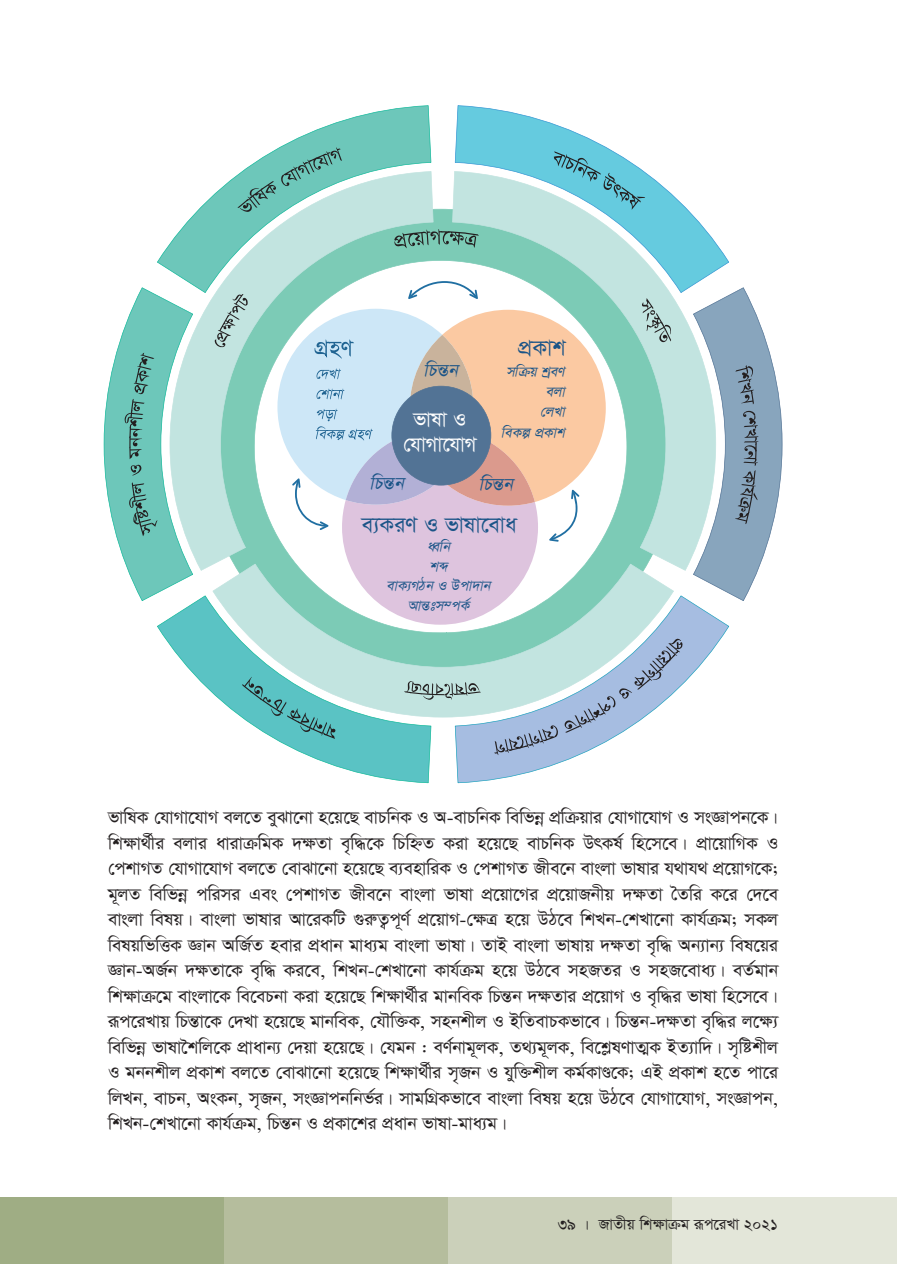
<style>
.page{position:relative;width:897px;height:1264px;background:#fff}
.page>*{position:absolute;margin:0;border:0;box-sizing:border-box;transform-origin:0 0}
.t1{font:25.8px "Sutonny MJ";color:#1a5487}
.t2{font:24px/24.9px "Sutonny MJ";color:#fff;text-align:center}
.t3{font:21.3px "Sutonny MJ Italic";color:#1a5487}
.t4{font:21px/25.5px "Sutonny MJ";color:#231f20;text-align:justify}
.t5{font:18px "Sutonny MJ";color:#231f20}
.t6{font:16.65px/20.2px "Sutonny MJ Italic";color:#1a5487;text-align:right}
</style>
<div class="page">
<div style="left:0;top:1197px;width:224px;height:67px;background:#9fad84"></div>
<div style="left:224px;top:1197px;width:224px;height:67px;background:#b5bd9d"></div>
<div style="left:448px;top:1197px;width:224px;height:67px;background:#cbd0ba"></div>
<div style="left:672px;top:1197px;width:224px;height:67px;background:#e3e6d9"></div>
<svg style="left:455px;top:105px;width:274px;height:166px"></svg>
<svg style="left:553px;top:151px;width:92px;height:20px"></svg>
<svg style="left:693px;top:287px;width:89px;height:314px"></svg>
<svg style="left:455px;top:595px;width:274px;height:188px"></svg>
<svg style="left:564px;top:685px;width:118px;height:47px"></svg>
<svg style="left:494px;top:725px;width:64px;height:30px"></svg>
<svg style="left:157px;top:604px;width:274px;height:179px"></svg>
<svg style="left:242px;top:717px;width:93px;height:22px"></svg>
<svg style="left:104px;top:287px;width:88px;height:314px"></svg>
<svg style="left:157px;top:105px;width:274px;height:188px"></svg>
<svg style="left:237px;top:147px;width:105px;height:24px"></svg>
<svg style="left:203px;top:209px;width:475px;height:476px"></svg>
<svg style="left:433px;top:229px;width:19px;height:19px"></svg>
<svg style="left:452px;top:171px;width:264px;height:399px"></svg>
<svg style="left:641px;top:298px;width:30px;height:44px"></svg>
<svg style="left:212px;top:564px;width:461px;height:153px"></svg>
<svg style="left:404px;top:681px;width:77px;height:19px"></svg>
<svg style="left:170px;top:171px;width:263px;height:399px"></svg>
<svg style="left:215px;top:294px;width:33px;height:53px"></svg>
<p class="t1" style="left:518px;top:334px;width:49px">CÖKVK</p>
<p class="t6" style="left:502px;top:362px;width:65px">MWΜQ KªEY<br>EJV<br>†JLV<br>WEKÍ CÖKVK</p>
<p class="t3" style="left:425px;top:358px;width:37px">WPŠ—B</p>
<p class="t2" style="left:403px;top:408px;width:75px">FVLV I †HVMV‡HVM</p>
<p class="t3" style="left:371px;top:472px;width:37px">WPŠ—B</p>
<p class="t3" style="left:480px;top:473px;width:37px">WPŠ—B</p>
<p class="t1" style="left:362px;top:511px;width:156px">E¨KIY I FVLV‡EVA</p>
<p class="t6" style="left:387px;top:538px;width:105px;line-height:19.4px;text-align:center">AŸWB<br>KÃ<br>EVK¨MVB I DCV`VB<br>AVŠ—TM¤CK©</p>
<p class="t4" style="left:108px;top:806px;width:671px">FVWLK †HVMV‡HVM EJ‡Z EYSV‡BV N‡Q‡Q EVPWBK I A-EVPWBK WEWFBŒ CÖWΜQVI †HVMV‡HVM I MSÁVCB‡K| WK¶V_©XI EJVI AVIVΜWGK `¶ZV E„W×‡K WPWÝZ KIV N‡Q‡Q EVPWBK DRKL© WN‡M‡E| CÖV‡QVWMK I †CKVMZ †HVMV‡HVM EJ‡Z †EVSV‡BV N‡Q‡Q E¨ENVWIK I †CKVMZ RXE‡B EVSJV FVLVI H_VH_ CÖ‡QVM‡K; G~JZ WEWFBŒ CWIMI GES †CKVMZ RXE‡B EVSJV FVLV CÖ‡QV‡MI CÖ‡QVRBXQ `¶ZV ˆZWI K‡I †`‡E EVSJV WELQ| EVSJV FVLVI AV‡IKWU ¸IÆZ¡C~Y© CÖ‡QVM-†¶Î N‡Q DV‡E WKLB-†KLV‡BV KVH©ΜG; MKJ WELQWFWËK ÁVB AWR©Z NEVI CÖAVB GVA¨G EVSJV FVLV| ZVB EVSJV FVLVQ `¶ZV E„W× AB¨VB¨ WEL‡QI ÁVB-AR©B `¶ZV‡K E„W× KI‡E, WKLB-†KLV‡BV KVH©ΜG N‡Q DV‡E MNRZI I MNR‡EVA¨| EZ©GVB WK¶VΜ‡G EVSJV‡K WE‡EPBV KIV N‡Q‡Q WK¶V_©XI GVBWEK WPŠÍB `¶ZVI CÖ‡QVM I E„W×I FVLV WN‡M‡E| IƑC‡ILVQ WPŠÍV‡K †`LV N‡Q‡Q GVBWEK, †HŠW³K, MNBKXJ I BWZEVPKFV‡E| WPŠÍB-`¶ZV E„W×I J‡¶¨ WEWFBŒ FVLV‰KWJ‡K CÖVAVB¨ †`QV N‡Q‡Q| †HGB : EY©BVG~JK, Z_¨G~JK, WE‡KØLYVZ¥K BZ¨VW`| M„WÓKXJ I GBBKXJ CÖKVK EJ‡Z †EVSV‡BV N‡Q‡Q WK¶V_©XI M„RB I HYW³KXJ KG©KVÐ‡K; GB CÖKVK N‡Z CV‡I WJLB, EVPB, ASKB, M„RB, MSÁVCBWBF©I| MVGWMÖKFV‡E EVSJV WELQ N‡Q DV‡E †HVMV‡HVM, MSÁVCB, WKLB-†KLV‡BV KVH©ΜG, WPŠÍB I CÖKV‡KI CÖAVB FVLV-GVA¨G|</p>
<p class="t5" style="left:558px;top:1214px;width:221px">39 | RVZXQ WKŸVΜG IƑC‡ILV 2021</p>
</div>
